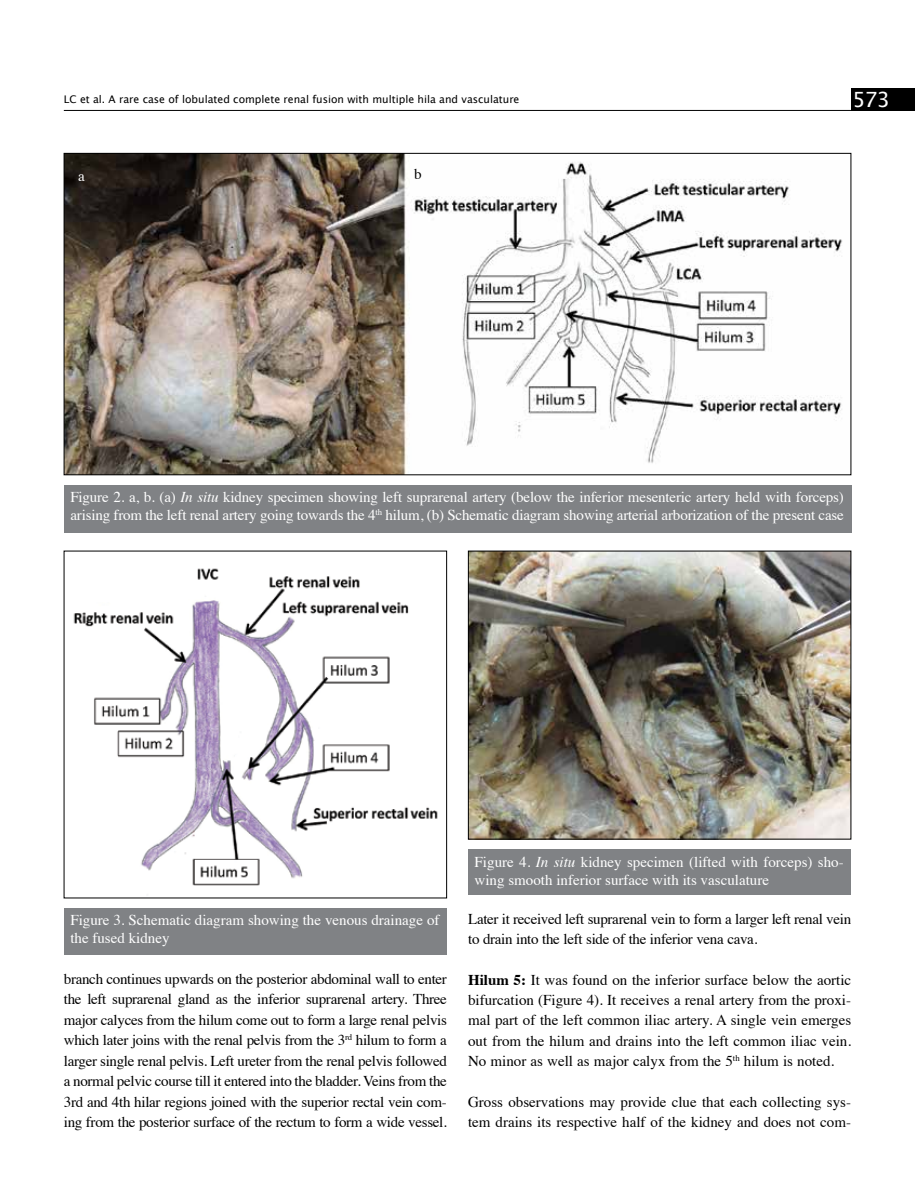
<style>
.page{position:relative;width:915px;height:1191px;background:#fff}
.page>*{position:absolute;margin:0;border:0;box-sizing:border-box;transform-origin:0 0}
.t1{font:21px "Lucida Grande";color:#fff}
.t2{font:15px/20.5px "Times";color:#000;text-align:justify}
.t3{font:15px/18px "Times";letter-spacing:-.01em;color:#fff}
.t4{font:15px/20.2px "Times";letter-spacing:-.02em;color:#000}
.t5{font:10.5px "Lucida Grande";color:#000}
.s1{font-style:italic}
.s2{font-weight:700}
</style>
<div class="page">
<hr style="left:64px;top:110px;width:786px;height:1px;background:#000">
<div style="left:850px;top:88px;width:64px;height:23px;background:#000"></div>
<img style="left:73px;top:568px;width:365px;height:318px">
<div style="left:64px;top:907px;width:382px;height:47px;background:#808285"></div>
<img style="left:470px;top:553px;width:378px;height:284px">
<div style="left:468px;top:551px;width:382px;height:288px;border:1px solid #000"></div>
<div style="left:468px;top:849px;width:382px;height:45px;background:#808285"></div>
<img style="left:66px;top:155px;width:777px;height:318px">
<div style="left:64px;top:484px;width:786px;height:48px;background:#808285"></div>
<p class="t5" style="left:64px;top:94px;width:457px">LC et al. A rare case of lobulated complete renal fusion with multiple hila and vasculature</p>
<h1 class="t1" style="left:852px;top:88px;width:39px">573</h1>
<p class="t3" style="left:78px;top:165px;width:8px">a</p>
<p class="t2" style="left:414px;top:162px;width:9px">b</p>
<p class="t3" style="left:70px;top:487px;width:774px">Figure 2. a, b. (a) <span class="s1">In situ</span> kidney specimen showing left suprarenal artery (below the inferior mesenteric artery held with forceps) arising from the left renal artery going towards the 4<sup>th</sup> hilum, (b) Schematic diagram showing arterial arborization of the present case</p>
<p class="t3" style="left:70px;top:910px;width:370px">Figure 3. Schematic diagram showing the venous drainage of the fused kidney</p>
<p class="t2" style="left:64px;top:967px;width:384px">branch continues upwards on the posterior abdominal wall to enter the left suprarenal gland as the inferior suprarenal artery. Three major calyces from the hilum come out to form a large renal pelvis which later joins with the renal pelvis from the 3<sup>rd</sup> hilum to form a larger single renal pelvis. Left ureter from the renal pelvis followed a normal pelvic course till it entered into the bladder. Veins from the 3rd and 4th hilar regions joined with the superior rectal vein com&shy;ing from the posterior surface of the rectum to form a wide vessel.</p>
<p class="t3" style="left:474px;top:851px;width:370px">Figure 4. <span class="s1">In situ</span> kidney specimen (lifted with forceps) sho&shy;wing smooth inferior surface with its vasculature</p>
<p class="t4" style="left:468px;top:907px;width:384px">Later it received left suprarenal vein to form a larger left renal vein to drain into the left side of the inferior vena cava.</p>
<p class="t2" style="left:468px;top:968px;width:384px"><span class="s2">Hilum 5:</span> It was found on the inferior surface below the aortic bifurcation (Figure 4). It receives a renal artery from the proxi&shy;mal part of the left common iliac artery. A single vein emerges out from the hilum and drains into the left common iliac vein.<br>No minor as well as major calyx from the 5<sup>th</sup> hilum is noted.</p>
<p class="t2" style="left:468px;top:1090px;width:384px">Gross observations may provide clue that each collecting sys&shy;tem drains its respective half of the kidney and does not com-</p>
</div>
